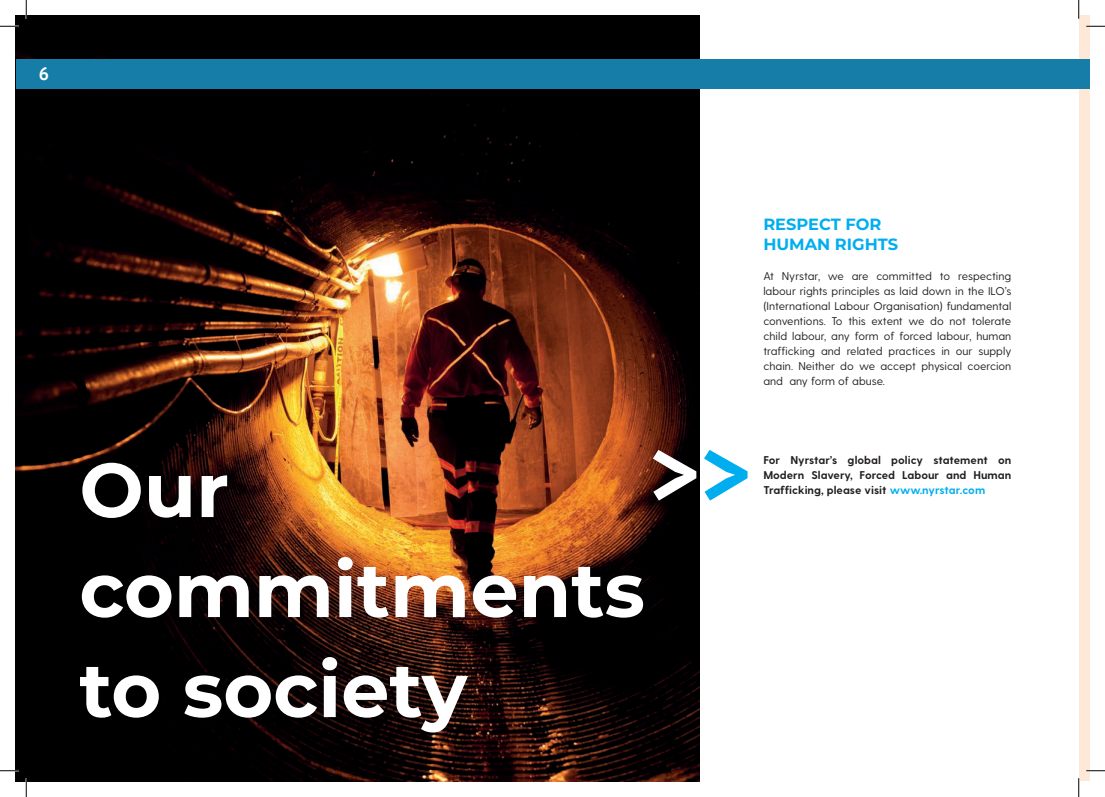
<style>
.page{position:relative;width:1105px;height:797px;background:#fff}
.page>*{position:absolute;margin:0;border:0;box-sizing:border-box;transform-origin:0 0}
.t1{font:700 76.25px/100px "Montserrat";color:#fff}
.t2{font:700 18.12px "PT Sans";color:#fff}
.t3{font:700 16.25px/20px "Montserrat";color:#00aeef}
.t4{font:11.25px/15px "Greycliff CF";color:#231f20;text-align:justify}
.t5{font:700 11.25px/15px "Greycliff CF";color:#231f20;text-align:justify}
.s1{color:#00aeef}
</style>
<div class="page">
<div style="left:1079px;top:16px;width:10px;height:765px;background:#fee9d8"></div>
<img style="left:16px;top:16px;width:683px;height:765px">
<svg style="left:704px;top:450px;width:43px;height:50px"></svg>
<svg style="left:653px;top:450px;width:43px;height:50px"></svg>
<div style="left:16px;top:59px;width:1073px;height:30px;background:#157da7"></div>
<svg style="left:0;top:25px;width:19px;height:2px"></svg>
<svg style="left:1086px;top:25px;width:19px;height:2px"></svg>
<svg style="left:0;top:770px;width:19px;height:1px"></svg>
<svg style="left:1086px;top:770px;width:19px;height:1px"></svg>
<svg style="left:25px;top:0;width:2px;height:19px"></svg>
<svg style="left:25px;top:778px;width:2px;height:19px"></svg>
<svg style="left:1078px;top:0;width:1px;height:19px"></svg>
<svg style="left:1078px;top:778px;width:1px;height:19px"></svg>
<h2 class="t2" style="left:39px;top:61px;width:12px">6</h2>
<h1 class="t1" style="left:79px;top:436px;width:567px">Our commitments to society</h1>
<h3 class="t3" style="left:763px;top:213px;width:136px">RESPECT FOR<br>HUMAN RIGHTS</h3>
<p class="t4" style="left:763px;top:269px;width:250px">At Nyrstar, we are committed to respecting labour rights principles as laid down in the ILO’s (International Labour Organisation) fundamental conventions. To this extent we do not tolerate child labour, any form of forced labour, human trafficking and related practices in our supply chain. Neither do we accept physical coercion and any form of abuse.</p>
<p class="t5" style="left:763px;top:453px;width:250px">For Nyrstar’s global policy statement on Modern Slavery, Forced Labour and Human Trafficking, please visit <span class="s1">www.nyrstar.com</span></p>
</div>
